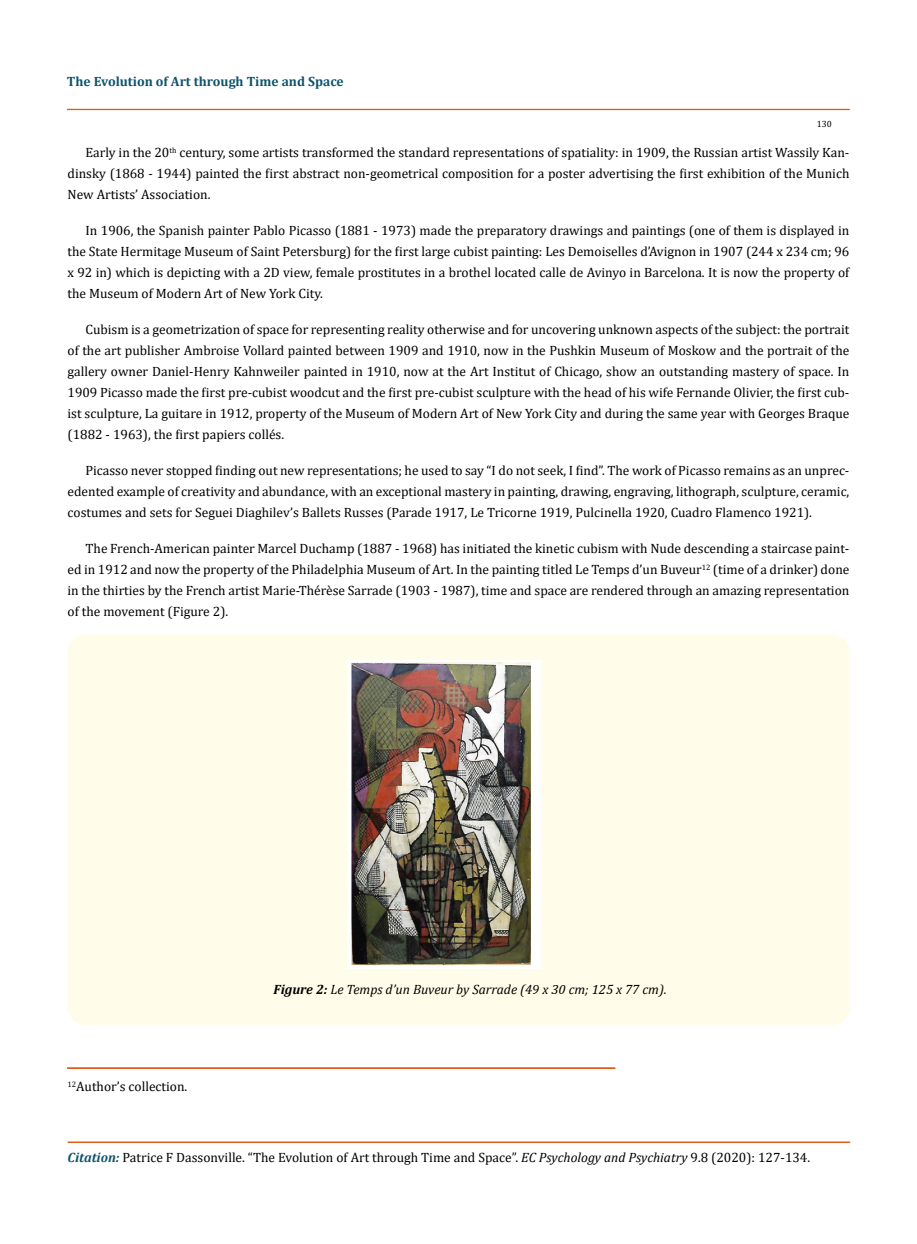
<style>
.page{position:relative;width:917px;height:1244px;background:#fff}
.page>*{position:absolute;margin:0;border:0;box-sizing:border-box;transform-origin:0 0}
.t1{font:13.5px/21px "Cambria";color:#000;text-align:justify}
.t2{font:italic 13.5px "Cambria";color:#000}
.t3{font:700 13.5px "Cambria";color:#0e546a}
.t4{font:9px "Cambria";color:#000}
.s1{font-weight:700}
.s2{font-weight:700;font-style:italic;color:#0e546a}
.s3{font-style:italic}
</style>
<div class="page">
<div style="left:67px;top:109px;width:782px;height:1px;border:1px solid #e05d1a"></div>
<div style="left:68px;top:1142px;width:782px;height:1px;border:1px solid #e05d1a"></div>
<div style="left:67px;top:1067px;width:548px;height:1px;border:1px solid #e05d1a"></div>
<div style="left:68px;top:634px;width:782px;height:391px;background:#fffde9;border-radius:18px"></div>
<img style="left:348px;top:660px;width:192px;height:308px">
<p class="t3" style="left:67px;top:72px;width:278px">The Evolution of Art through Time and Space</p>
<p class="t4" style="left:816px;top:118px;width:16px">130</p>
<p class="t1" style="left:68px;top:142px;width:783px;text-indent:18px">Early in the 20<sup>th</sup> century, some artists transformed the standard representations of spatiality: in 1909, the Russian artist Wassily Kan&shy;dinsky (1868 - 1944) painted the first abstract non-geometrical composition for a poster advertising the first exhibition of the Munich New Artists’ Association.</p>
<p class="t1" style="left:68px;top:220px;width:783px;text-indent:18px">In 1906, the Spanish painter Pablo Picasso (1881 - 1973) made the preparatory drawings and paintings (one of them is displayed in the State Hermitage Museum of Saint Petersburg) for the first large cubist painting: Les Demoiselles d’Avignon in 1907 (244 x 234 cm; 96 x 92 in) which is depicting with a 2D view, female prostitutes in a brothel located calle de Avinyo in Barcelona. It is now the property of the Museum of Modern Art of New York City.</p>
<p class="t1" style="left:68px;top:319px;width:783px;text-indent:18px">Cubism is a geometrization of space for representing reality otherwise and for uncovering unknown aspects of the subject: the portrait of the art publisher Ambroise Vollard painted between 1909 and 1910, now in the Pushkin Museum of Moskow and the portrait of the gallery owner Daniel-Henry Kahnweiler painted in 1910, now at the Art Institut of Chicago, show an outstanding mastery of space. In 1909 Picasso made the first pre-cubist woodcut and the first pre-cubist sculpture with the head of his wife Fernande Olivier, the first cub&shy;ist sculpture, La guitare in 1912, property of the Museum of Modern Art of New York City and during the same year with Georges Braque (1882 - 1963), the first papiers collés.</p>
<p class="t1" style="left:68px;top:460px;width:783px;text-indent:18px">Picasso never stopped finding out new representations; he used to say “I do not seek, I find”. The work of Picasso remains as an unprec&shy;edented example of creativity and abundance, with an exceptional mastery in painting, drawing, engraving, lithograph, sculpture, ceramic, costumes and sets for Seguei Diaghilev’s Ballets Russes (Parade 1917, Le Tricorne 1919, Pulcinella 1920, Cuadro Flamenco 1921).</p>
<p class="t1" style="left:68px;top:538px;width:783px;text-indent:18px">The French-American painter Marcel Duchamp (1887 - 1968) has initiated the kinetic cubism with Nude descending a staircase paint&shy;ed in 1912 and now the property of the Philadelphia Museum of Art. In the painting titled Le Temps d’un Buveur<sup>12</sup> (time of a drinker) done in the thirties by the French artist Marie-Thérèse Sarrade (1903 - 1987), time and space are rendered through an amazing representation of the movement (Figure 2).</p>
<p class="t1" style="left:68px;top:1076px;width:121px"><sup>12</sup>Author’s collection.</p>
<p class="t2" style="left:273px;top:979px;width:395px"><span class="s1">Figure 2:</span> Le Temps d’un Buveur by Sarrade (49 x 30 cm; 125 x 77 cm).</p>
<p class="t1" style="left:68px;top:1147px;width:744px"><span class="s2">Citation:</span> Patrice F Dassonville. “The Evolution of Art through Time and Space”. <span class="s3">EC Psychology and Psychiatry</span> 9.8 (2020): 127-134.</p>
</div>
